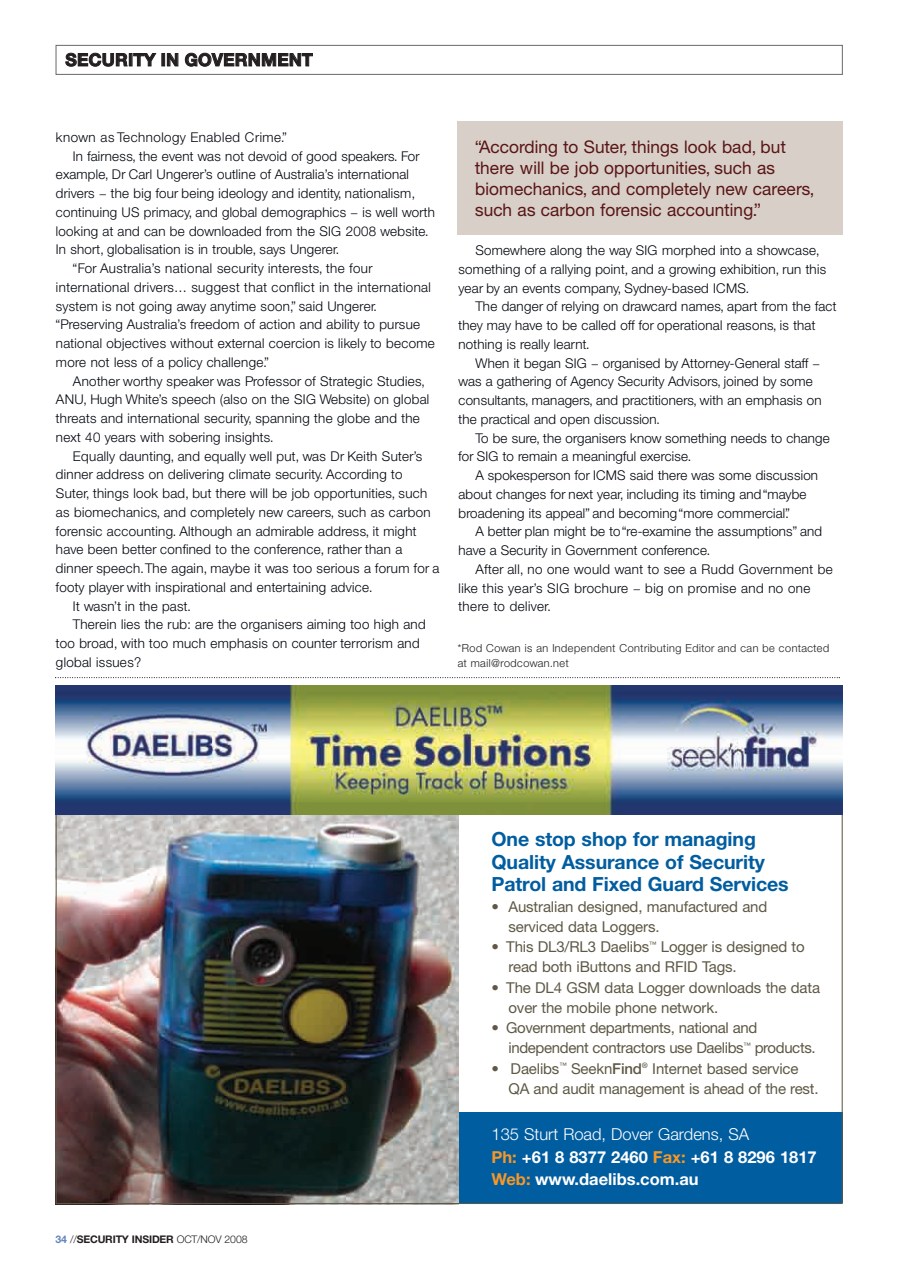
<style>
.page{position:relative;width:897px;height:1271px;background:#fff}
.page>*{position:absolute;margin:0;border:0;box-sizing:border-box;transform-origin:0 0}
.t1{font:700 19.5px/22.5px "Helvetica Neue";letter-spacing:-.005em;color:#005da0}
.t2{font:16.5px/21px "BMW Helvetica";letter-spacing:-.03em;color:#5a1516}
.t3{font:700 16.5px/22.5px "Helvetica Neue";color:#fff}
.t4{font:700 16.5px "BMW Helvetica";letter-spacing:-.01em;color:#231f20}
.t5{font:15px/20.2px "Helvetica Neue";letter-spacing:-.01em;color:#5e5845}
.t6{font:300 12.75px/18.8px "BMW Helvetica";letter-spacing:-.03em;color:#01060e}
.t7{font:300 12.75px "BMW Helvetica";letter-spacing:-.01em;color:#01060e}
.t8{font:300 10.5px/15px "BMW Helvetica";letter-spacing:-.01em;color:#231f20}
.t9{font:700 10.5px "Helvetica Neue";letter-spacing:-.015em;color:#231f20}
.s1{color:#6483bd}
.s2{font-weight:300}
.s3{font-weight:500}
.s4{color:#f79727}
</style>
<div class="page">
<img style="left:55px;top:44px;width:788px;height:1161px">
<p class="t4" style="left:65px;top:53px;width:249px">SECURITY IN GOVERNMENT</p>
<p class="t7" style="left:56px;top:132px;width:233px">known as Technology Enabled Crime.”</p>
<p class="t6" style="left:73px;top:148px;width:348px">In fairness, the event was not devoid of good speakers. For</p>
<p class="t6" style="left:56px;top:166px;width:355px">example, Dr Carl Ungerer’s outline of Australia’s international</p>
<p class="t6" style="left:56px;top:185px;width:361px">drivers — the big four being ideology and identity, nationalism,</p>
<p class="t6" style="left:56px;top:204px;width:381px">continuing US primacy, and global demographics — is well worth</p>
<p class="t6" style="left:56px;top:223px;width:375px">looking at and can be downloaded from the SIG 2008 website.</p>
<p class="t6" style="left:56px;top:241px;width:285px">In short, globalisation is in trouble, says Ungerer.</p>
<p class="t6" style="left:73px;top:260px;width:302px">“For Australia’s national security interests, the four</p>
<p class="t6" style="left:56px;top:279px;width:377px">international drivers… suggest that conflict in the international</p>
<p class="t6" style="left:56px;top:298px;width:323px">system is not going away anytime soon,” said Ungerer.</p>
<p class="t6" style="left:56px;top:316px;width:366px">“Preserving Australia’s freedom of action and ability to pursue</p>
<p class="t6" style="left:56px;top:335px;width:381px">national objectives without external coercion is likely to become</p>
<p class="t6" style="left:56px;top:354px;width:215px">more not less of a policy challenge.”</p>
<p class="t6" style="left:73px;top:373px;width:354px">Another worthy speaker was Professor of Strategic Studies,</p>
<p class="t6" style="left:56px;top:391px;width:375px">ANU, Hugh White’s speech (also on the SIG Website) on global</p>
<p class="t6" style="left:56px;top:410px;width:366px">threats and international security, spanning the globe and the</p>
<p class="t6" style="left:56px;top:429px;width:219px">next 40 years with sobering insights.</p>
<p class="t6" style="left:73px;top:448px;width:351px">Equally daunting, and equally well put, was Dr Keith Suter’s</p>
<p class="t6" style="left:56px;top:466px;width:348px">dinner address on delivering climate security. According to</p>
<p class="t6" style="left:56px;top:485px;width:373px">Suter, things look bad, but there will be job opportunities, such</p>
<p class="t6" style="left:56px;top:504px;width:377px">as biomechanics, and completely new careers, such as carbon</p>
<p class="t6" style="left:56px;top:523px;width:362px">forensic accounting. Although an admirable address, it might</p>
<p class="t6" style="left:56px;top:541px;width:348px">have been better confined to the conference, rather than a</p>
<p class="t6" style="left:56px;top:560px;width:385px">dinner speech.The again, maybe it was too serious a forum for a</p>
<p class="t6" style="left:56px;top:579px;width:318px">footy player with inspirational and entertaining advice.</p>
<p class="t6" style="left:73px;top:598px;width:120px">It wasn’t in the past.</p>
<p class="t6" style="left:73px;top:616px;width:355px">Therein lies the rub: are the organisers aiming too high and</p>
<p class="t6" style="left:56px;top:635px;width:366px">too broad, with too much emphasis on counter terrorism and</p>
<p class="t6" style="left:56px;top:654px;width:87px">global issues?</p>
<p class="t2" style="left:474px;top:138px;width:341px">“According to Suter, things look bad, but there will be job opportunities, such as biomechanics, and completely new careers, such as carbon forensic accounting.”</p>
<p class="t6" style="left:458px;top:242px;width:370px;text-indent:17px">Somewhere along the way SIG morphed into a showcase, something of a rallying point, and a growing exhibition, run this year by an events company, Sydney-based ICMS.</p>
<p class="t6" style="left:458px;top:298px;width:380px;text-indent:17px">The danger of relying on drawcard names, apart from the fact they may have to be called off for operational reasons, is that nothing is really learnt.</p>
<p class="t6" style="left:458px;top:354px;width:365px;text-indent:17px">When it began SIG — organised by Attorney-General staff — was a gathering of Agency Security Advisors, joined by some consultants, managers, and practitioners, with an emphasis on the practical and open discussion.</p>
<p class="t6" style="left:458px;top:429px;width:373px;text-indent:17px">To be sure, the organisers know something needs to change for SIG to remain a meaningful exercise.</p>
<p class="t6" style="left:458px;top:467px;width:362px;text-indent:17px">A spokesperson for ICMS said there was some discussion about changes for next year, including its timing and “maybe broadening its appeal” and becoming “more commercial”.</p>
<p class="t6" style="left:458px;top:523px;width:366px;text-indent:17px">A better plan might be to “re-examine the assumptions” and have a Security in Government conference.</p>
<p class="t6" style="left:458px;top:561px;width:376px;text-indent:17px">After all, no one would want to see a Rudd Government be like this year’s SIG brochure — big on promise and no one there to deliver.</p>
<p class="t8" style="left:457px;top:642px;width:373px">*Rod Cowan is an Independent Contributing Editor and can be contacted at mail@rodcowan.net</p>
<p class="t9" style="left:56px;top:1235px;width:193px"><span class="s1">34</span> <span class="s2">//</span>SECURITY INSIDER <span class="s2">OCT/NOV 2008</span></p>
<h1 class="t1" style="left:491px;top:830px;width:299px">One stop shop for managing<br>Quality Assurance of Security<br>Patrol and Fixed Guard Services</h1>
<p class="t5" style="left:508px;top:897px;width:260px;text-indent:-17px">• Australian designed, manufactured and serviced data Loggers.</p>
<p class="t5" style="left:508px;top:938px;width:298px;text-indent:-17px">• This DL3/RL3 Daelibs<sup>™</sup> Logger is designed to read both iButtons and RFID Tags.</p>
<p class="t5" style="left:508px;top:978px;width:313px;text-indent:-17px">• The DL4 GSM data Logger downloads the data over the mobile phone network.</p>
<p class="t5" style="left:508px;top:1019px;width:308px;text-indent:-17px">• Government departments, national and independent contractors use Daelibs<sup>™</sup> products.</p>
<p class="t5" style="left:508px;top:1059px;width:311px;text-indent:-17px">• Daelibs<sup>™</sup> Seekn<span class="s3">Find</span><sup>®</sup> Internet based service<br>QA and audit management is ahead of the rest.</p>
<p class="t3" style="left:491px;top:1124px;width:327px"><span class="s2">135 Sturt Road, Dover Gardens, SA<br></span><span class="s4">Ph:</span> +61 8 8377 2460 <span class="s4">Fax:</span> +61 8 8296 1817<br><span class="s4">Web:</span> www.daelibs.com.au</p>
</div>
